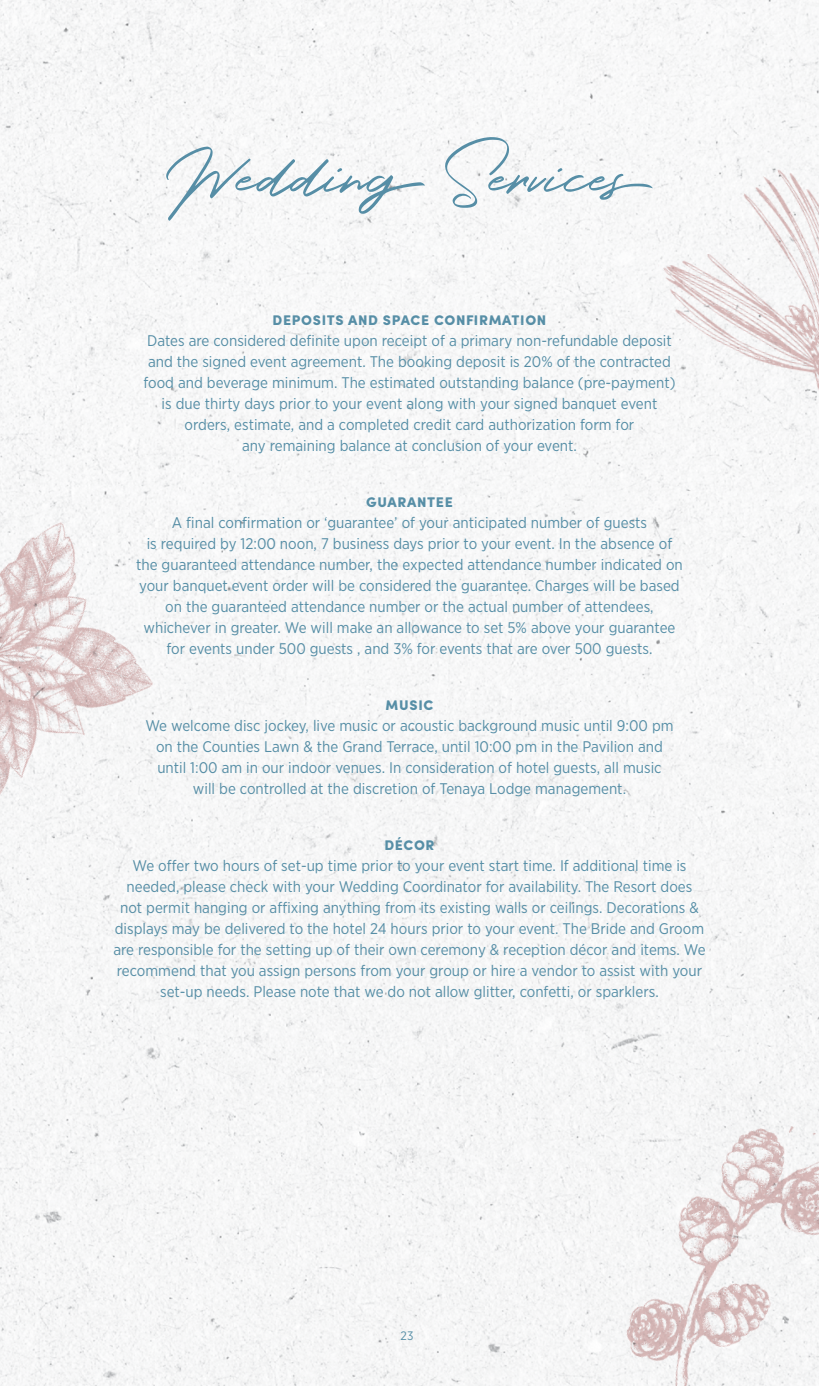
<style>
.page{position:relative;width:819px;height:1386px;background:#f6f7f7}
.page>*{position:absolute;margin:0;border:0;box-sizing:border-box;transform-origin:0 0}
.t1{font:75.25px "Holland";color:#568ea6}
.t2{font:15.4px/21px "Gotham Narrow";color:#568ea6;text-align:center}
.t3{font:14px "Sofia Rough Black One";color:#568ea6}
.t4{font:12.25px "Gotham Narrow";color:#568ea6}
</style>
<div class="page">
<img style="left:607px;top:1084px;width:212px;height:302px">
<img style="left:658px;top:166px;width:161px;height:235px">
<img style="left:0;top:471px;width:172px;height:397px">
<h1 class="t1" style="left:166px;top:119px;width:502px">Wedding Services</h1>
<p class="t3" style="left:272px;top:310px;width:276px">DEPOSITS AND SPACE CONFIRMATION</p>
<p class="t2" style="left:143px;top:329px;width:534px">Dates are considered definite upon receipt of a primary non-refundable deposit and the signed event agreement. The booking deposit is 20% of the contracted food and beverage minimum. The estimated outstanding balance (pre-payment) is due thirty days prior to your event along with your signed banquet event orders, estimate, and a completed credit card authorization form for<br>any remaining balance at conclusion of your event.</p>
<p class="t3" style="left:366px;top:492px;width:89px">GUARANTEE</p>
<p class="t2" style="left:136px;top:512px;width:548px">A final confirmation or ‘guarantee’ of your anticipated number of guests<br>is required by 12:00 noon, 7 business days prior to your event. In the absence of the guaranteed attendance number, the expected attendance number indicated on your banquet event order will be considered the guarantee. Charges will be based on the guaranteed attendance number or the actual number of attendees, whichever in greater. We will make an allowance to set 5% above your guarantee for events under 500 guests , and 3% for events that are over 500 guests.</p>
<p class="t3" style="left:385px;top:696px;width:50px">MUSIC</p>
<p class="t2" style="left:145px;top:715px;width:530px">We welcome disc jockey, live music or acoustic background music until 9:00 pm on the Counties Lawn &amp; the Grand Terrace, until 10:00 pm in the Pavilion and until 1:00 am in our indoor venues. In consideration of hotel guests, all music will be controlled at the discretion of Tenaya Lodge management.</p>
<p class="t3" style="left:384px;top:836px;width:52px">DÉCOR</p>
<p class="t2" style="left:113px;top:855px;width:594px">We offer two hours of set-up time prior to your event start time. If additional time is needed, please check with your Wedding Coordinator for availability. The Resort does<br>not permit hanging or affixing anything from its existing walls or ceilings. Decorations &amp; displays may be delivered to the hotel 24 hours prior to your event. The Bride and Groom are responsible for the setting up of their own ceremony &amp; reception décor and items. We recommend that you assign persons from your group or hire a vendor to assist with your set-up needs. Please note that we do not allow glitter, confetti, or sparklers.</p>
<p class="t4" style="left:401px;top:1328px;width:14px">23</p>
</div>
